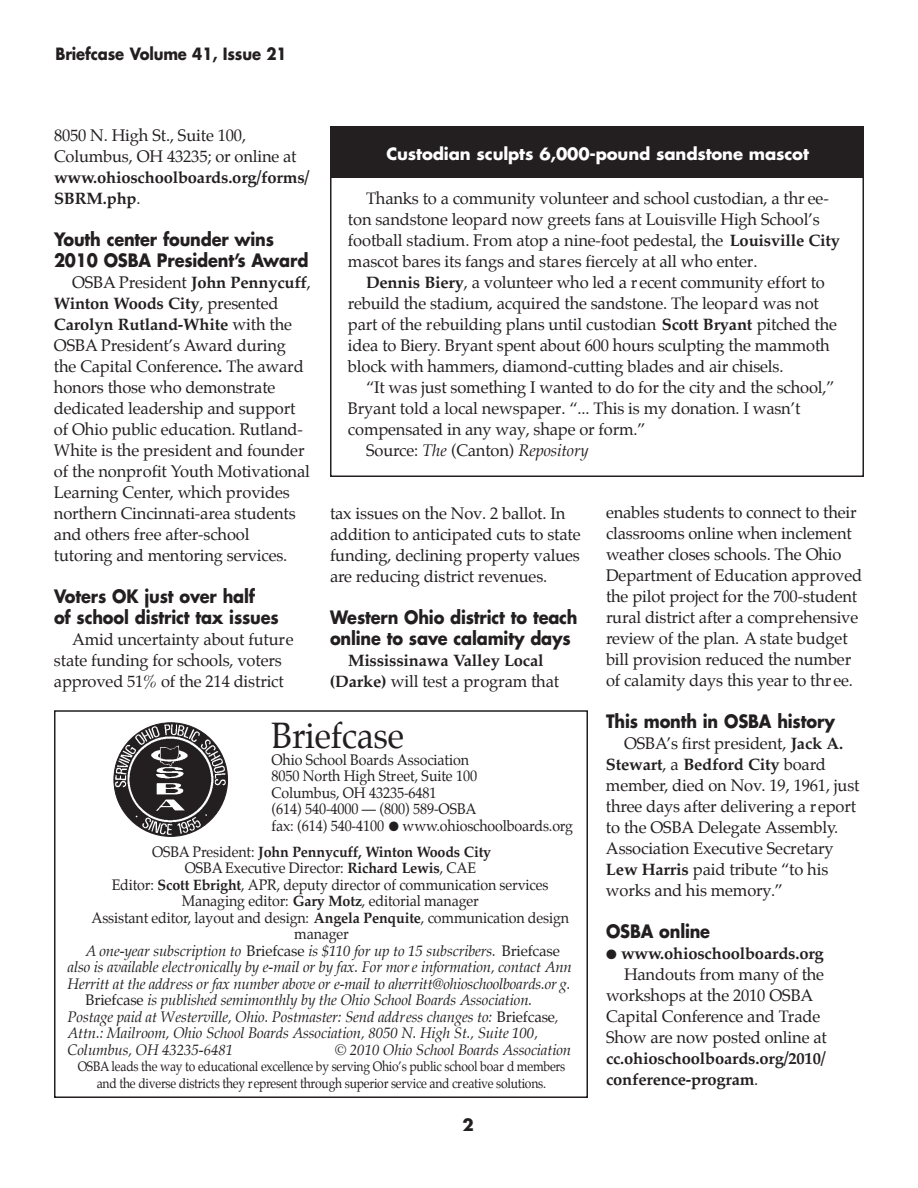
<style>
.page{position:relative;width:918px;height:1188px;background:#fff}
.page>*{position:absolute;margin:0;border:0;box-sizing:border-box;transform-origin:0 0}
.t1{font:36px "Palatino";letter-spacing:-.01em;color:#231f20;scale:.95 1}
.t2{font:700 18px/21px "Futura";letter-spacing:-.01em;color:#231f20;scale:.9 1}
.t3{font:16.5px/21px "Palatino";letter-spacing:-.01em;color:#231f20}
.t4{font:700 16.5px/21px "Palatino";letter-spacing:-.01em;color:#231f20}
.t5{font:700 16.5px "Futura";letter-spacing:-.01em;color:#fff}
.t6{font:700 16.5px "Futura";letter-spacing:-.01em;color:#231f20;scale:.9 1}
.t7{font:700 16.5px "Futura";letter-spacing:-.01em;color:#231f20}
.t8{font:italic 15px "Palatino";letter-spacing:-.01em;color:#231f20}
.t9{font:15px/16.5px "Palatino";letter-spacing:-.01em;color:#231f20;scale:.95 1}
.t10{font:700 15px "Palatino";letter-spacing:-.01em;color:#231f20;scale:.95 1}
.t11{font:13.5px/16.5px "Palatino";letter-spacing:-.02em;color:#231f20;text-align:center;scale:.9 1}
.s1{font-weight:400}
.s2{font-weight:700}
.s3{font-style:italic}
.s4{font-style:normal}
</style>
<div class="page">
<div style="left:54px;top:710px;width:534px;height:388px;border:2px solid #231f20"></div>
<div style="left:330px;top:171px;width:534px;height:306px;border:2px solid #231f20"></div>
<div style="left:330px;top:126px;width:534px;height:52px;background:#231f20"></div>
<img style="left:114px;top:723px;width:114px;height:113px;border-radius:50%">
<p class="t6" style="left:56px;top:47px;width:258px">Briefcase Volume 41, Issue 21</p>
<p class="t3" style="left:54px;top:125px;width:244px">8050 N. High St., Suite 100,<br>Columbus, OH 43235; or online at</p>
<p class="t4" style="left:54px;top:169px;width:257px">www.ohioschoolboards.org/forms/<br>SBRM.php<span class="s1">.</span></p>
<p class="t2" style="left:54px;top:230px;width:284px">Youth center founder wins<br>2010 OSBA President’s Award</p>
<p class="t3" style="left:54px;top:272px;width:258px;text-indent:18px">OSBA President <span class="s2">John Pennycuff</span>,<br><span class="s2">Winton Woods City</span>, presented<br><span class="s2">Carolyn Rutland-White</span> with the<br>OSBA President’s Award during the Capital Conference<span class="s2">.</span> The award honors those who demonstrate dedicated leadership and support of Ohio public education. Rutland-<br>White is the president and founder of the nonprofit Youth Motivational<br>Learning Center, which provides northern Cincinnati-area students and others free after-school tutoring and mentoring services.</p>
<p class="t2" style="left:54px;top:587px;width:251px">Voters OK just over half<br>of school district tax issues</p>
<p class="t3" style="left:54px;top:629px;width:241px;text-indent:18px">Amid uncertainty about future state funding for schools, voters approved 51% of the 214 district</p>
<p class="t5" style="left:387px;top:146px;width:424px">Custodian sculpts 6,000-pound sandstone mascot</p>
<p class="t3" style="left:348px;top:188px;width:494px;text-indent:18px">Thanks to a community volunteer and school custodian, a thr ee&shy;ton sandstone leopard now greets fans at Louisville High School’s football stadium. From atop a nine-foot pedestal, the <span class="s2">Louisville City </span>mascot bares its fangs and stares fiercely at all who enter.</p>
<p class="t3" style="left:348px;top:272px;width:491px;text-indent:18px"><span class="s2">Dennis Biery</span>, a volunteer who led a recent community effort to rebuild the stadium, acquired the sandstone. The leopard was not part of the rebuilding plans until custodian <span class="s2">Scott Bryant</span> pitched the idea to Biery. Bryant spent about 600 hours sculpting the mammoth block with hammers, diamond-cutting blades and air chisels.</p>
<p class="t3" style="left:366px;top:377px;width:470px">“It was just something I wanted to do for the city and the school,”</p>
<p class="t3" style="left:348px;top:398px;width:454px">Bryant told a local newspaper. “... This is my donation. I wasn’t</p>
<p class="t3" style="left:348px;top:419px;width:299px">compensated in any way, shape or form.”</p>
<p class="t3" style="left:366px;top:440px;width:224px">Source: <span class="s3">The</span> (Canton) <span class="s3">Repository</span></p>
<p class="t3" style="left:606px;top:501px;width:258px">enables students to connect to their classrooms online when inclement weather closes schools. The Ohio Department of Education approved the pilot project for the 700-student rural district after a comprehensive review of the plan. A state budget bill provision reduced the number of calamity days this year to three.</p>
<p class="t2" style="left:606px;top:712px;width:256px">This month in OSBA history</p>
<p class="t3" style="left:606px;top:732px;width:255px;text-indent:18px">OSBA’s first president, <span class="s2">Jack A.<br>Stewart</span>, a <span class="s2">Bedford City</span> board member, died on Nov. 19, 1961, just three days after delivering a report to the OSBA Delegate Assembly.<br>Association Executive Secretary<br><span class="s2">Lew Harris</span> paid tribute “to his works and his memory.”</p>
<p class="t2" style="left:606px;top:922px;width:117px">OSBA online</p>
<p class="t4" style="left:606px;top:944px;width:219px">● www.ohioschoolboards.org</p>
<p class="t3" style="left:624px;top:963px;width:202px">Handouts from many of the</p>
<p class="t3" style="left:606px;top:984px;width:209px">workshops at the 2010 OSBA</p>
<p class="t3" style="left:606px;top:1005px;width:216px">Capital Conference and Trade</p>
<p class="t3" style="left:606px;top:1026px;width:222px">Show are now posted online at</p>
<p class="t4" style="left:606px;top:1049px;width:221px">cc.ohioschoolboards.org/2010/ conference-program<span class="s1">.</span></p>
<p class="t3" style="left:330px;top:503px;width:252px">tax issues on the Nov. 2 ballot. In addition to anticipated cuts to state funding, declining property values are reducing district revenues.</p>
<p class="t2" style="left:330px;top:608px;width:277px">Western Ohio district to teach online to save calamity days</p>
<p class="t4" style="left:330px;top:652px;width:231px;text-align:center">Mississinawa Valley Local (Darke) <span class="s1">will test a program that</span></p>
<h1 class="t1" style="left:272px;top:706px;width:141px">Briefcase</h1>
<p class="t9" style="left:272px;top:751px;width:319px">Ohio School Boards Association<br>8050 North High Street, Suite 100<br>Columbus, OH 43235-6481<br>(614) 540-4000 — (800) 589-OSBA<br>fax: (614) 540-4100 ● www.ohioschoolboards.org</p>
<p class="t10" style="left:152px;top:846px;width:359px"><span class="s1">OSBA President:</span> John Pennycuff, Winton Woods City</p>
<p class="t9" style="left:185px;top:860px;width:308px">OSBA Executive Director: <span class="s2">Richard Lewis</span>, CAE</p>
<p class="t9" style="left:112px;top:876px;width:461px">Editor: <span class="s2">Scott Ebright</span>, APR, deputy director of communication services</p>
<p class="t9" style="left:182px;top:893px;width:314px">Managing editor: <span class="s2">Gary Motz</span>, editorial manager</p>
<p class="t9" style="left:91px;top:909px;width:504px">Assistant editor, layout and design: <span class="s2">Angela Penquite</span>, communication design</p>
<p class="t9" style="left:294px;top:926px;width:59px">manager</p>
<p class="t8" style="left:86px;top:939px;width:476px">A one-year subscription to <span class="s4">Briefcase</span> is $110 for up to 15 subscribers. <span class="s4">Briefcase</span></p>
<p class="t8" style="left:68px;top:955px;width:506px">also is available electronically by e-mail or by fax. For mor e information, contact Ann</p>
<p class="t8" style="left:68px;top:972px;width:504px">Herritt at the address or fax number above or e-mail to aherritt@ohioschoolboards.or g.</p>
<p class="t8" style="left:86px;top:988px;width:448px"><span class="s4">Briefcase</span> is published semimonthly by the Ohio School Boards Association.</p>
<p class="t8" style="left:68px;top:1005px;width:493px">Postage paid at Westerville, Ohio. Postmaster: Send address changes to: <span class="s4">Briefcase</span>,</p>
<p class="t8" style="left:68px;top:1021px;width:472px">Attn.: Mailroom, Ohio School Boards Association, 8050 N. High St., Suite 100,</p>
<p class="t8" style="left:68px;top:1038px;width:167px">Columbus, OH 43235-6481</p>
<p class="t8" style="left:335px;top:1038px;width:237px">© 2010 Ohio School Boards Association</p>
<p class="t11" style="left:78px;top:1058px;width:543px">OSBA leads the way to educational excellence by serving Ohio’s public school boar d members and the diverse districts they represent through superior service and creative solutions.</p>
<p class="t7" style="left:462px;top:1118px;width:13px">2</p>
</div>
